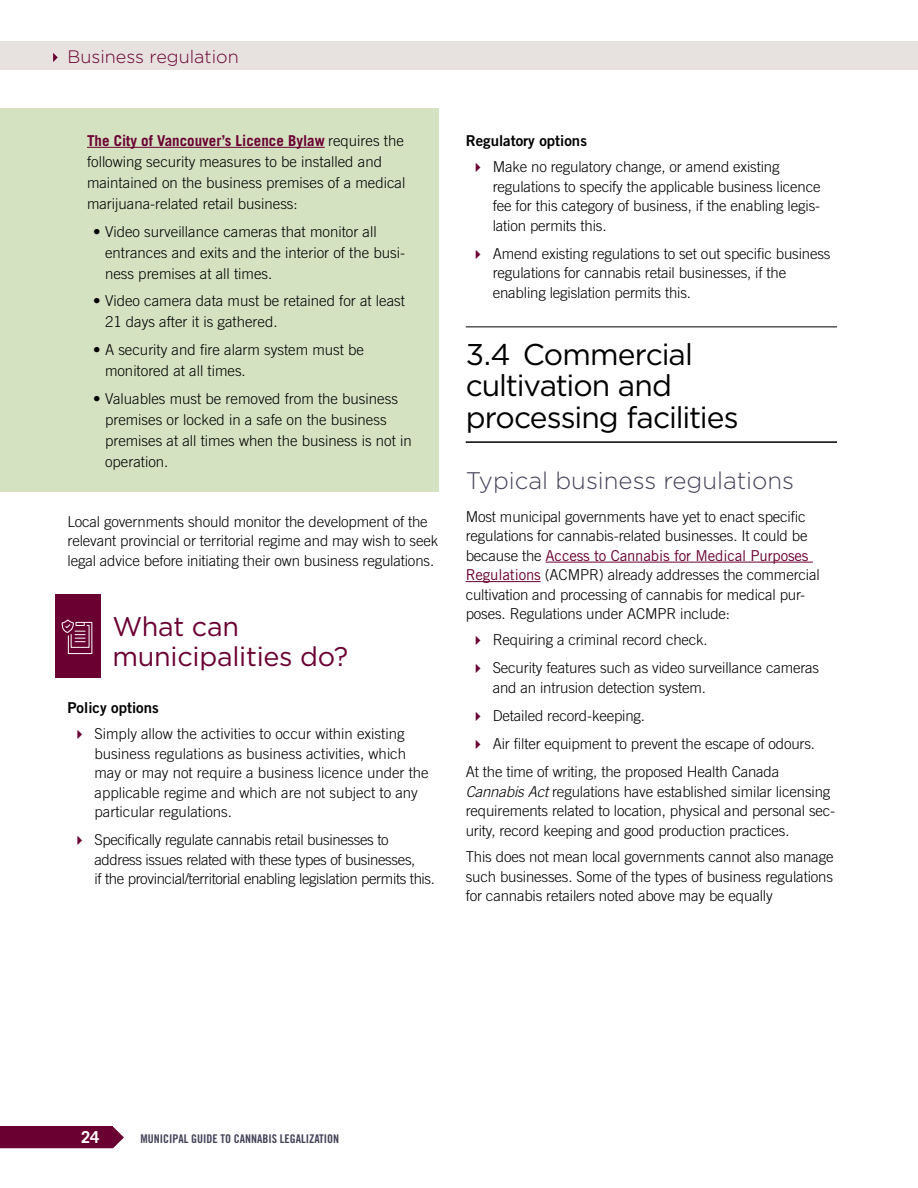
<style>
.page{position:relative;width:918px;height:1188px;background:#fff}
.page>*{position:absolute;margin:0;border:0;box-sizing:border-box;transform-origin:0 0}
.H3__Section_subhead{font:30px/31.5px "Gotham";letter-spacing:-.035em;color:#000}
.Munipalities_header{font:27px/30px "Gotham";letter-spacing:-.01em;color:#6a0032}
.H4_tertiary_number{font:300 24px "Gotham";color:#444359}
.t1{font:300 18px "Gotham";color:#6a0032}
.t2{font:700 16.5px "Trade Gothic LT Std";color:#fff}
.Body{font:300 15px/19.5px "Trade Gothic LT Std";letter-spacing:-.01em;color:#000}
.body_highlight_bulle{font:300 15px/21px "Trade Gothic LT Std";color:#000}
.body_highlighted_tex{font:300 15px/21px "Trade Gothic LT Std";color:#000}
.t3{font:15px "Trade Gothic LT Std Bd 2";color:#000}
.t4{font:12px "Trade Gothic LT Std Bd Cn 20";color:#444359}
.s1{font-weight:700;color:#6a0032}
.s2{font-weight:400;color:#6a0032}
.s3{font-style:italic}
</style>
<div class="page">
<div style="left:0;top:42px;width:918px;height:28px;background:#e7e1df"></div>
<svg style="left:113px;top:1127px;width:11px;height:21px"></svg>
<div style="left:0;top:1127px;width:113px;height:21px;background:#6a0032"></div>
<svg style="left:53px;top:53px;width:5px;height:9px"></svg>
<div style="left:0;top:108px;width:439px;height:125px;background:#d5e2c2"></div>
<hr style="left:87px;top:147px;width:238px;height:1px;background:#6a0032">
<div style="left:0;top:199px;width:439px;height:104px;background:#d5e2c2"></div>
<div style="left:0;top:269px;width:439px;height:83px;background:#d5e2c2"></div>
<div style="left:0;top:317px;width:439px;height:83px;background:#d5e2c2"></div>
<div style="left:0;top:366px;width:439px;height:125px;background:#d5e2c2"></div>
<div style="left:56px;top:594px;width:45px;height:84px;background:#6a0032"></div>
<svg style="left:61px;top:619px;width:32px;height:35px"></svg>
<hr style="left:466px;top:327px;width:371px;height:1px;background:#000">
<hr style="left:466px;top:441px;width:371px;height:2px;background:#000">
<hr style="left:546px;top:562px;width:267px;height:1px;background:#6a0032">
<hr style="left:466px;top:581px;width:75px;height:1px;background:#6a0032">
<p class="t1" style="left:68px;top:45px;width:173px">Business regulation</p>
<p class="body_highlighted_tex" style="left:87px;top:130px;width:320px"><span class="s1">The City of Vancouver’s Licence Bylaw</span> requires the following security measures to be installed and maintained on the business premises of a medical marijuana-related retail business:</p>
<p class="body_highlight_bulle" style="left:105px;top:221px;width:302px;text-indent:-12px">• Video surveillance cameras that monitor all entrances and exits and the interior of the busi&shy;ness premises at all times.</p>
<p class="body_highlight_bulle" style="left:105px;top:290px;width:302px;text-indent:-12px">• Video camera data must be retained for at least<br>21 days after it is gathered.</p>
<p class="body_highlight_bulle" style="left:105px;top:339px;width:261px;text-indent:-12px">• A security and fire alarm system must be monitored at all times.</p>
<p class="body_highlight_bulle" style="left:105px;top:388px;width:308px;text-indent:-12px">• Valuables must be removed from the business premises or locked in a safe on the business premises at all times when the business is not in operation.</p>
<p class="Body" style="left:68px;top:512px;width:372px">Local governments should monitor the development of the relevant provincial or territorial regime and may wish to seek legal advice before initiating their own business regulations.</p>
<p class="Munipalities_header" style="left:112px;top:611px;width:237px">What can municipalities do?</p>
<h5 class="t3" style="left:68px;top:698px;width:93px">Policy options</h5>
<p class="Body" style="left:94px;top:724px;width:336px">Simply allow the activities to occur within existing business regulations as business activities, which may or may not require a business licence under the applicable regime and which are not subject to any particular regulations.</p>
<p class="Body" style="left:94px;top:830px;width:342px">Specifically regulate cannabis retail businesses to address issues related with these types of businesses,<br>if the provincial/territorial enabling legislation permits this.</p>
<h5 class="t3" style="left:466px;top:131px;width:123px">Regulatory options</h5>
<p class="Body" style="left:493px;top:157px;width:329px">Make no regulatory change, or amend existing regulations to specify the applicable business licence fee for this category of business, if the enabling legis&shy;lation permits this.</p>
<p class="Body" style="left:493px;top:243px;width:339px">Amend existing regulations to set out specific business regulations for cannabis retail businesses, if the enabling legislation permits this.</p>
<h3 class="H3__Section_subhead" style="left:466px;top:338px;width:274px">3.4 Commercial cultivation and processing facilities</h3>
<h4 class="H4_tertiary_number" style="left:466px;top:465px;width:330px">Typical business regulations</h4>
<p class="Body" style="left:466px;top:506px;width:355px">Most municipal governments have yet to enact specific regulations for cannabis-related businesses. It could be because the <span class="s2">Access to Cannabis for Medical Purposes Regulations</span> (ACMPR) already addresses the commercial cultivation and processing of cannabis for medical pur&shy;poses. Regulations under ACMPR include:</p>
<p class="Body" style="left:493px;top:630px;width:217px">Requiring a criminal record check.</p>
<p class="Body" style="left:493px;top:658px;width:328px">Security features such as video surveillance cameras and an intrusion detection system.</p>
<p class="Body" style="left:493px;top:706px;width:154px">Detailed record-keeping.</p>
<p class="Body" style="left:493px;top:734px;width:324px">Air filter equipment to prevent the escape of odours.</p>
<p class="Body" style="left:466px;top:762px;width:371px">At the time of writing, the proposed Health Canada <span class="s3">Cannabis Act</span> regulations have established similar licensing requirements related to location, physical and personal sec&shy;urity, record keeping and good production practices.</p>
<p class="Body" style="left:466px;top:847px;width:369px;text-align:justify">This does not mean local governments cannot also manage such businesses. Some of the types of business regulations for cannabis retailers noted above may be equally</p>
<p class="t2" style="left:81px;top:1127px;width:20px">24</p>
<p class="t4" style="left:140px;top:1131px;width:200px">MUNICIPAL GUIDE TO CANNABIS LEGALIZATION</p>
</div>
